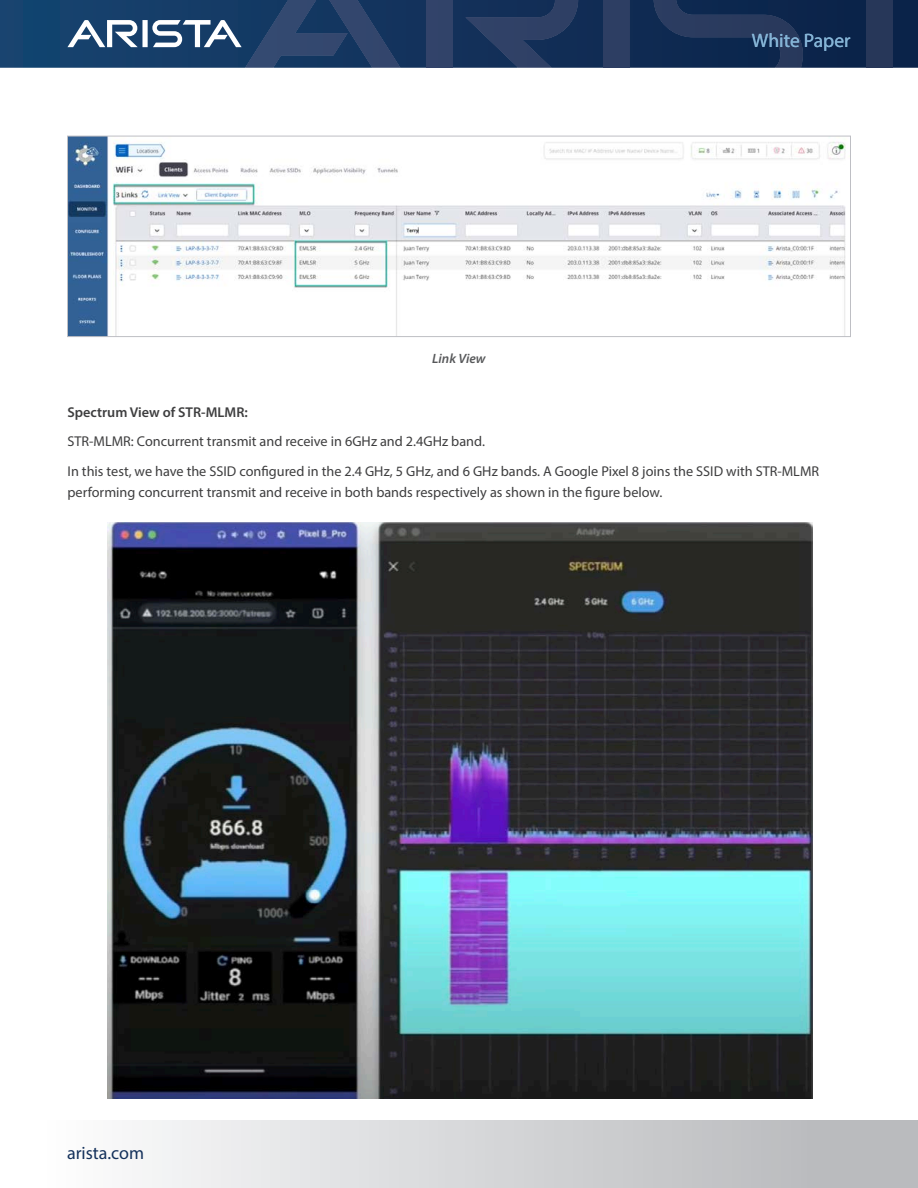
<style>
.page{position:relative;width:918px;height:1188px;background:#fff}
.page>*{position:absolute;margin:0;border:0;box-sizing:border-box;transform-origin:0 0}
.t1{font:19.5px "Myriad Pro";color:#85b4d6}
.t2{font:18px "Myriad Pro";color:#14315b}
.Main_body_text{font:14.25px/21px "Myriad Pro";color:#3e3e3f}
.Main_body_text-2{font:600 14.25px "Myriad Pro";color:#3e3e3f}
.Paragraph_Style_2{font:italic 600 13.5px "Myriad Pro";color:#57585a}
</style>
<div class="page">
<svg style="left:0;top:0;width:918px;height:68px;background:#103059"></svg>
<div style="left:426px;top:0;width:26px;height:68px;background:#314369"></div>
<svg style="left:465px;top:0;width:113px;height:68px;background:#20375e"></svg>
<svg style="left:67px;top:0;width:333px;height:68px;background:#2f4e75"></svg>
<div style="left:604px;top:0;width:26px;height:68px;background:#2d3e63"></div>
<svg style="left:654px;top:0;width:149px;height:68px;background:#182f55"></svg>
<div style="left:867px;top:0;width:26px;height:68px;background:#273759"></div>
<div style="left:0;top:1120px;width:918px;height:68px;background:linear-gradient(to right,#fff,#b3b4b7)"></div>
<img style="left:69px;top:138px;width:777px;height:197px">
<div style="left:67px;top:136px;width:784px;height:201px;border:1px solid #bebfc4"></div>
<img style="left:108px;top:523px;width:705px;height:575px">
<p class="Paragraph_Style_2" style="left:432px;top:350px;width:55px">Link View</p>
<h1 class="t1" style="left:752px;top:29px;width:100px">White Paper</h1>
<p class="Main_body_text-2" style="left:68px;top:403px;width:182px">Spectrum View of STR-MLMR:</p>
<p class="Main_body_text" style="left:68px;top:431px;width:419px">STR-MLMR: Concurrent transmit and receive in 6GHz and 2.4GHz band.</p>
<p class="Main_body_text" style="left:68px;top:461px;width:753px">In this test, we have the SSID configured in the 2.4 GHz, 5 GHz, and 6 GHz bands. A Google Pixel 8 joins the SSID with STR-MLMR performing concurrent transmit and receive in both bands respectively as shown in the figure below.</p>
<p class="t2" style="left:67px;top:1142px;width:79px">arista.com</p>
</div>
